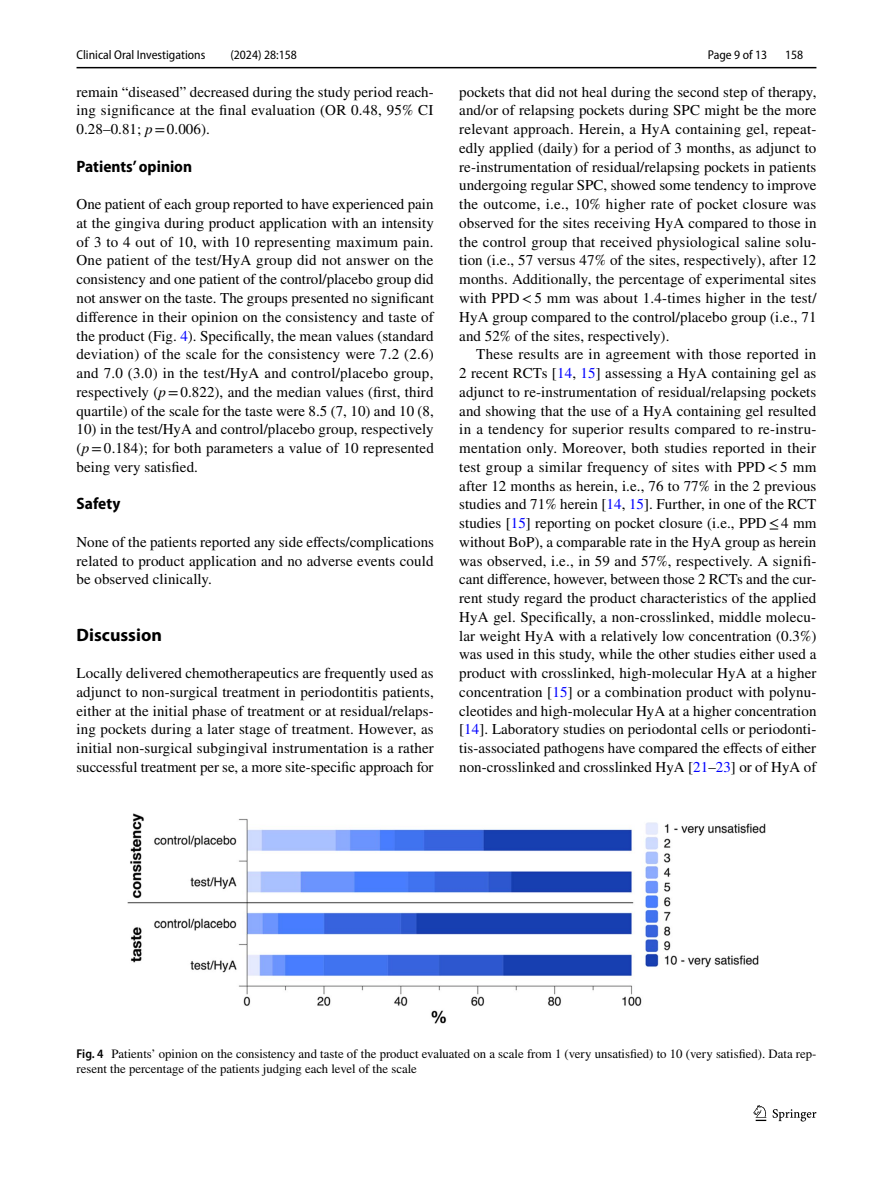
<style>
.page{position:relative;width:893px;height:1187px;background:#fff}
.page>*{position:absolute;margin:0;border:0;box-sizing:border-box;transform-origin:0 0}
.t1{font:700 18px "Myriad Pro";color:#000}
.t2{font:700 semi-condensed 16.5px "Myriad Pro";color:#000}
.t3{font:15px/18.8px "STIX";letter-spacing:.005em;color:#000;text-align:justify}
.t4{font:12.75px/15px "STIX";color:#000}
.t5{font:semi-condensed 12.75px "Myriad Pro";color:#000}
.s1{font-style:italic}
.s2{color:#00f}
.s3{font-family:"Myriad Pro";font-weight:600;font-stretch:semi-condensed}
</style>
<div class="page">
<hr style="left:77px;top:67px;width:739px;height:1px;background:#000">
<svg style="left:753px;top:1105px;width:13px;height:15px"></svg>
<svg style="left:773px;top:1109px;width:43px;height:12px"></svg>
<img style="left:128px;top:813px;width:637px;height:210px">
<p class="t5" style="left:77px;top:48px;width:130px">Clinical Oral Investigations</p>
<p class="t5" style="left:230px;top:48px;width:68px">(2024) 28:158</p>
<p class="t5" style="left:708px;top:48px;width:61px">Page 9 of 13</p>
<p class="t5" style="left:785px;top:48px;width:20px">158</p>
<p class="t3" style="left:77px;top:83px;width:359px">remain “diseased” decreased during the study period reach&shy;ing significance at the final evaluation (OR 0.48, 95% CI 0.28–0.81; <span class="s1">p</span>=0.006).</p>
<p class="t2" style="left:77px;top:157px;width:117px">Patients’ opinion</p>
<p class="t3" style="left:77px;top:196px;width:359px">One patient of each group reported to have experienced pain at the gingiva during product application with an intensity of 3 to 4 out of 10, with 10 representing maximum pain.<br>One patient of the test/HyA group did not answer on the consistency and one patient of the control/placebo group did not answer on the taste. The groups presented no significant difference in their opinion on the consistency and taste of the product (Fig. <span class="s2">4</span>). Specifically, the mean values (standard deviation) of the scale for the consistency were 7.2 (2.6) and 7.0 (3.0) in the test/HyA and control/placebo group, respectively (<span class="s1">p</span>=0.822), and the median values (first, third quartile) of the scale for the taste were 8.5 (7, 10) and 10 (8,</p>
<p class="t3" style="left:77px;top:421px;width:359px">10) in the test/HyA and control/placebo group, respectively (<span class="s1">p</span>=0.184); for both parameters a value of 10 represented being very satisfied.</p>
<p class="t2" style="left:77px;top:494px;width:45px">Safety</p>
<p class="t3" style="left:77px;top:533px;width:359px">None of the patients reported any side effects/complications related to product application and no adverse events could be observed clinically.</p>
<p class="t3" style="left:459px;top:83px;width:359px">pockets that did not heal during the second step of therapy, and/or of relapsing pockets during SPC might be the more relevant approach. Herein, a HyA containing gel, repeat&shy;edly applied (daily) for a period of 3 months, as adjunct to re-instrumentation of residual/relapsing pockets in patients undergoing regular SPC, showed some tendency to improve the outcome, i.e., 10% higher rate of pocket closure was observed for the sites receiving HyA compared to those in the control group that received physiological saline solu&shy;tion (i.e., 57 versus 47% of the sites, respectively), after 12 months. Additionally, the percentage of experimental sites with PPD &lt;5 mm was about 1.4-times higher in the test/ HyA group compared to the control/placebo group (i.e., 71 and 52% of the sites, respectively).</p>
<p class="t3" style="left:459px;top:346px;width:359px;text-indent:17px">These results are in agreement with those reported in 2 recent RCTs [<span class="s2">14</span>, <span class="s2">15</span>] assessing a HyA containing gel as adjunct to re-instrumentation of residual/relapsing pockets and showing that the use of a HyA containing gel resulted in a tendency for superior results compared to re-instru&shy;mentation only. Moreover, both studies reported in their test group a similar frequency of sites with PPD &lt;5 mm after 12 months as herein, i.e., 76 to 77% in the 2 previous studies and 71% herein [<span class="s2">14</span>, <span class="s2">15</span>]. Further, in one of the RCT studies [<span class="s2">15</span>] reporting on pocket closure (i.e., PPD≤4 mm without BoP), a comparable rate in the HyA group as herein was observed, i.e., in 59 and 57%, respectively. A signifi&shy;cant difference, however, between those 2 RCTs and the cur&shy;rent study regard the product characteristics of the applied HyA gel. Specifically, a non-crosslinked, middle molecu&shy;lar weight HyA with a relatively low concentration (0.3%) was used in this study, while the other studies either used a product with crosslinked, high-molecular HyA at a higher concentration [<span class="s2">15</span>] or a combination product with polynu&shy;cleotides and high-molecular HyA at a higher concentration [<span class="s2">14</span>]. Laboratory studies on periodontal cells or periodonti&shy;tis-associated pathogens have compared the effects of either non-crosslinked and crosslinked HyA [<span class="s2">21</span>–<span class="s2">23</span>] or of HyA of</p>
<p class="t1" style="left:77px;top:623px;width:87px">Discussion</p>
<p class="t3" style="left:77px;top:664px;width:359px">Locally delivered chemotherapeutics are frequently used as adjunct to non-surgical treatment in periodontitis patients, either at the initial phase of treatment or at residual/relaps&shy;ing pockets during a later stage of treatment. However, as initial non-surgical subgingival instrumentation is a rather successful treatment per se, a more site-specific approach for</p>
<p class="t4" style="left:77px;top:1047px;width:741px"><span class="s3">Fig. 4</span> Patients’ opinion on the consistency and taste of the product evaluated on a scale from 1 (very unsatisfied) to 10 (very satisfied). Data rep&shy;resent the percentage of the patients judging each level of the scale</p>
</div>
